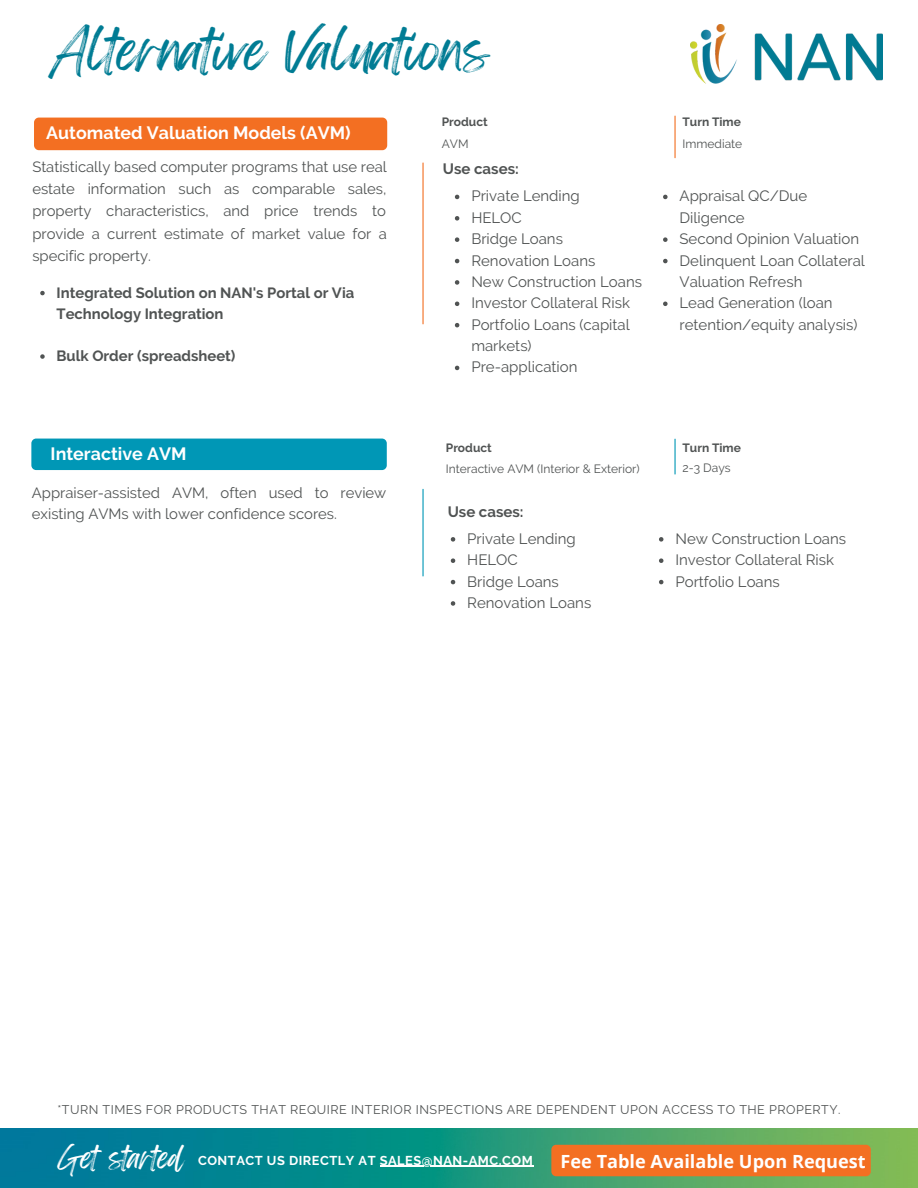
<style>
.page{position:relative;width:918px;height:1188px;background:#fff}
.page>*{position:absolute;margin:0;border:0;box-sizing:border-box;transform-origin:0 0}
.t1{font:47.1px "Feeling Passionate";color:#007c94}
.t2{font:700 18.15px "Open Sans";color:#fff}
.t3{font:700 17.85px "Raleway";color:#fff}
.t4{font:15px/21.3px "Raleway";color:#505353}
.t5{font:700 15px "Raleway";color:#505353}
.t6{font:14.85px/22.2px "Raleway";color:#505353}
.t7{font:700 14.85px/21.1px "Raleway";color:#505353}
.t8{font:700 12.9px "Raleway";letter-spacing:.04em;color:#fff}
.t9{font:12.6px "Raleway";letter-spacing:.04em;color:#505353}
.t10{font:12px "Raleway";color:#505353}
.t11{font:700 12px "Raleway";color:#505353}
.s1{font-family:"Feeling Passionate";font-weight:400;font-size:25.8px}
</style>
<div class="page">
<img style="left:690px;top:24px;width:192px;height:60px">
<img style="left:1px;top:1129px;width:917px;height:59px">
<div style="left:551px;top:1145px;width:320px;height:31px;background:#f36f22;border-radius:5px"></div>
<hr style="left:380px;top:1166px;width:153px;height:1px;background:#fff">
<div style="left:31px;top:439px;width:356px;height:31px;background:#0097b6;border-radius:5px"></div>
<hr style="left:674px;top:439px;width:2px;height:35px;background:#0097b6">
<hr style="left:422px;top:489px;width:2px;height:87px;background:#0097b6">
<svg style="left:659px;top:537px;width:4px;height:5px"></svg>
<svg style="left:659px;top:558px;width:4px;height:5px"></svg>
<svg style="left:659px;top:580px;width:4px;height:4px"></svg>
<svg style="left:451px;top:537px;width:4px;height:5px"></svg>
<svg style="left:451px;top:558px;width:4px;height:5px"></svg>
<svg style="left:451px;top:580px;width:4px;height:4px"></svg>
<svg style="left:451px;top:601px;width:4px;height:5px"></svg>
<div style="left:34px;top:118px;width:353px;height:32px;background:#f36f22;border-radius:5px"></div>
<hr style="left:422px;top:163px;width:2px;height:161px;background:#f36f22">
<hr style="left:674px;top:116px;width:2px;height:42px;background:#f36f22">
<svg style="left:40px;top:291px;width:5px;height:4px"></svg>
<svg style="left:40px;top:354px;width:5px;height:5px"></svg>
<svg style="left:663px;top:195px;width:5px;height:4px"></svg>
<svg style="left:663px;top:237px;width:5px;height:5px"></svg>
<svg style="left:663px;top:259px;width:5px;height:4px"></svg>
<svg style="left:663px;top:302px;width:5px;height:4px"></svg>
<svg style="left:455px;top:195px;width:4px;height:4px"></svg>
<svg style="left:455px;top:216px;width:4px;height:5px"></svg>
<svg style="left:455px;top:237px;width:4px;height:5px"></svg>
<svg style="left:455px;top:259px;width:4px;height:4px"></svg>
<svg style="left:455px;top:280px;width:4px;height:5px"></svg>
<svg style="left:455px;top:302px;width:4px;height:4px"></svg>
<svg style="left:455px;top:323px;width:4px;height:4px"></svg>
<svg style="left:455px;top:366px;width:4px;height:4px"></svg>
<h1 class="t1" style="left:50px;top:12px;width:441px">Alternative Valuations</h1>
<p class="t3" style="left:46px;top:123px;width:306px">Automated Valuation Models (AVM)</p>
<p class="t6" style="left:32px;top:155px;width:356px;text-align:justify">Statistically based computer programs that use real estate information such as comparable sales, property characteristics, and price trends to provide a current estimate of market value for a specific property.</p>
<p class="t7" style="left:57px;top:282px;width:299px">Integrated Solution on NAN's Portal or Via<br>Technology Integration</p>
<p class="t7" style="left:57px;top:345px;width:181px">Bulk Order (spreadsheet)</p>
<p class="t3" style="left:51px;top:444px;width:137px">Interactive AVM</p>
<p class="t6" style="left:32px;top:482px;width:356px;line-height:21.1px">Appraiser-assisted AVM, often used to review existing AVMs with lower confidence scores.</p>
<p class="t11" style="left:442px;top:115px;width:47px">Product</p>
<p class="t10" style="left:442px;top:137px;width:28px">AVM</p>
<p class="t5" style="left:443px;top:160px;width:77px">Use cases:</p>
<p class="t4" style="left:471px;top:185px;width:172px">Private Lending<br>HELOC<br>Bridge Loans<br>Renovation Loans<br>New Construction Loans<br>Investor Collateral Risk<br>Portfolio Loans (capital markets)<br>Pre-application</p>
<p class="t11" style="left:446px;top:440px;width:47px">Product</p>
<p class="t10" style="left:446px;top:461px;width:195px">Interactive AVM (Interior &amp; Exterior)</p>
<p class="t5" style="left:448px;top:503px;width:77px">Use cases:</p>
<p class="t4" style="left:467px;top:528px;width:126px">Private Lending<br>HELOC<br>Bridge Loans<br>Renovation Loans</p>
<p class="t11" style="left:683px;top:115px;width:60px">Turn Time</p>
<p class="t10" style="left:683px;top:137px;width:61px">Immediate</p>
<p class="t4" style="left:680px;top:185px;width:187px">Appraisal QC/Due<br>Diligence<br>Second Opinion Valuation<br>Delinquent Loan Collateral<br>Valuation Refresh<br>Lead Generation (loan retention/equity analysis)</p>
<p class="t11" style="left:683px;top:440px;width:60px">Turn Time</p>
<p class="t10" style="left:683px;top:461px;width:50px">2-3 Days</p>
<p class="t4" style="left:675px;top:528px;width:172px">New Construction Loans<br>Investor Collateral Risk<br>Portfolio Loans</p>
<p class="t9" style="left:57px;top:1102px;width:785px">*TURN TIMES FOR PRODUCTS THAT REQUIRE INTERIOR INSPECTIONS ARE DEPENDENT UPON ACCESS TO THE PROPERTY.</p>
<p class="t8" style="left:57px;top:1153px;width:477px"><span class="s1">Get started</span> CONTACT US DIRECTLY AT SALES@NAN-AMC.COM</p>
<p class="t2" style="left:561px;top:1148px;width:307px">Fee Table Available Upon Request</p>
</div>
